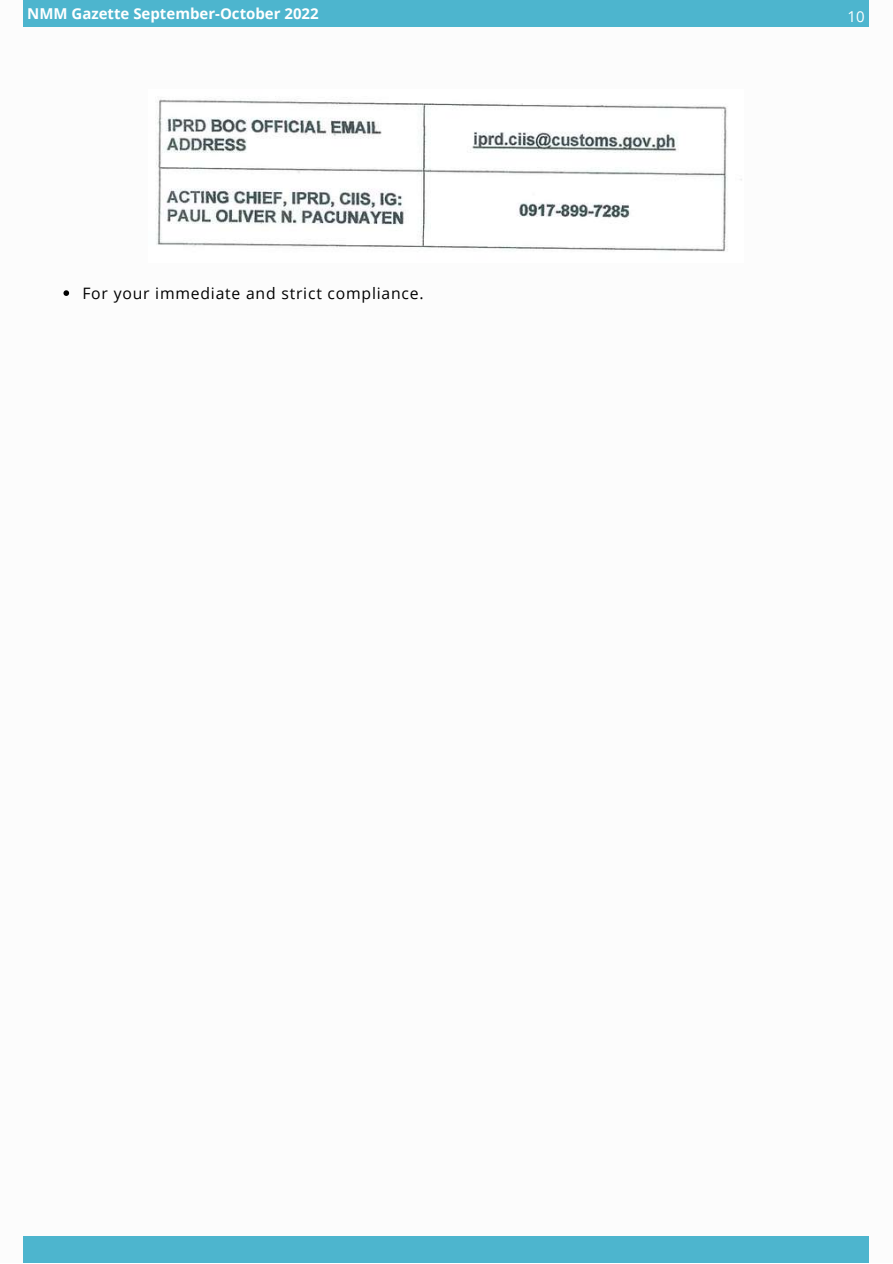
<style>
.page{position:relative;width:893px;height:1264px;background:#fff}
.page>*{position:absolute;margin:0;border:0;box-sizing:border-box;transform-origin:0 0}
.t1{font:15.75px "Open Sans";letter-spacing:.05em;color:#000}
.t2{font:700 15px "Open Sans";color:#fff}
.t3{font:15px "Open Sans";color:#fff}
</style>
<div class="page">
<div style="left:23px;top:0;width:845px;height:26px;background:#4db5ce"></div>
<div style="left:23px;top:1236px;width:845px;height:26px;background:#4db5ce"></div>
<img style="left:155px;top:97px;width:587px;height:155px">
<svg style="left:63px;top:290px;width:6px;height:6px"></svg>
<p class="t2" style="left:27px;top:3px;width:293px">NMM Gazette September-October 2022</p>
<p class="t3" style="left:847px;top:6px;width:19px">10</p>
<p class="t1" style="left:82px;top:282px;width:343px">For your immediate and strict compliance.</p>
</div>
